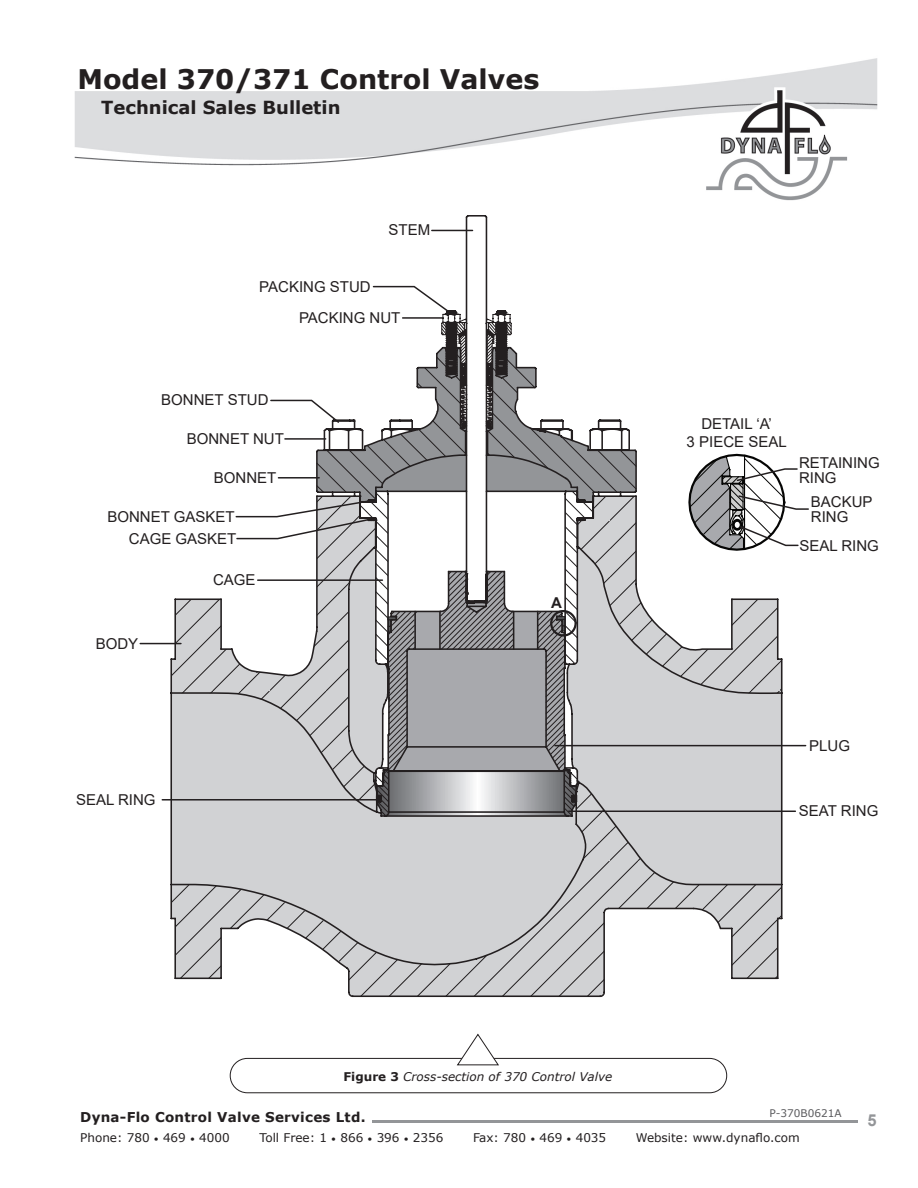
<style>
.page{position:relative;width:918px;height:1188px;background:#fff}
.page>*{position:absolute;margin:0;border:0;box-sizing:border-box;transform-origin:0 0}
.t1{font:700 27px "Verdana";color:#231f20}
.t2{font:700 18px "Verdana";color:#231f20}
.t3{font:700 16.5px "Arial";color:#939598}
.t4{font:15px/15px "Arial";color:#231f20}
.t5{font:700 15px "Arial";color:#231f20}
.t6{font:700 13.5px "Verdana";letter-spacing:.02em;color:#231f20}
.t7{font:12px "Verdana";color:#231f20}
.t8{font:italic 12px "Verdana";color:#231f20}
.t9{font:10.5px "Verdana";color:#5a5a5d}
.s1{font-weight:700;font-style:normal}
.s2{font-size:9px}
</style>
<div class="page">
<img style="left:74px;top:58px;width:804px;height:143px">
<hr style="left:372px;top:1120px;width:485px;height:2px;background:#939598">
<svg style="left:171px;top:598px;width:64px;height:185px;background:#c6c7c9"></svg>
<svg style="left:171px;top:783px;width:611px;height:213px;fill:#d1d2d4"></svg>
<div style="left:230px;top:1058px;width:497px;height:35px;border:1px solid #231f20;border-radius:17px"></div>
<svg style="left:457px;top:1034px;width:42px;height:31px"></svg>
<hr style="left:432px;top:230px;width:41px;height:1px;background:#231f20">
<hr style="left:140px;top:643px;width:41px;height:1px;background:#231f20">
<hr style="left:162px;top:799px;width:215px;height:2px;background:#231f20">
<svg style="left:235px;top:285px;width:574px;height:531px"></svg>
<h1 class="t1" style="left:77px;top:60px;width:463px">Model 370/371 Control Valves</h1>
<p class="t2" style="left:101px;top:95px;width:241px">Technical Sales Bulletin</p>
<p class="t4" style="left:259px;top:279px;width:113px">PACKING STUD</p>
<p class="t4" style="left:389px;top:223px;width:43px">STEM</p>
<p class="t4" style="left:299px;top:310px;width:103px">PACKING NUT</p>
<p class="t4" style="left:161px;top:393px;width:109px">BONNET STUD</p>
<p class="t4" style="left:187px;top:431px;width:99px">BONNET NUT</p>
<p class="t4" style="left:214px;top:470px;width:64px">BONNET</p>
<p class="t4" style="left:107px;top:506px;width:130px;line-height:21.1px;text-align:right">BONNET GASKET<br>CAGE GASKET</p>
<p class="t4" style="left:96px;top:636px;width:44px">BODY</p>
<p class="t4" style="left:213px;top:572px;width:44px">CAGE</p>
<p class="t4" style="left:76px;top:792px;width:81px">SEAL RING</p>
<p class="t5" style="left:551px;top:593px;width:12px">A</p>
<p class="t4" style="left:687px;top:415px;width:102px;line-height:18px;text-align:center">DETAIL ‘A’<br>3 PIECE SEAL</p>
<p class="t4" style="left:799px;top:455px;width:82px">RETAINING<br>RING</p>
<p class="t4" style="left:811px;top:494px;width:63px">BACKUP<br>RING</p>
<p class="t4" style="left:800px;top:538px;width:81px">SEAL RING</p>
<p class="t4" style="left:809px;top:738px;width:42px">PLUG</p>
<p class="t4" style="left:799px;top:803px;width:81px">SEAT RING</p>
<p class="t8" style="left:344px;top:1069px;width:270px"><span class="s1">Figure 3</span> Cross-section of 370 Control Valve</p>
<p class="t9" style="left:770px;top:1106px;width:74px">P-370B0621A</p>
<p class="t6" style="left:80px;top:1108px;width:287px">Dyna-Flo Control Valve Services Ltd.</p>
<p class="t7" style="left:80px;top:1130px;width:151px">Phone: 780 <span class="s2">•</span> 469 <span class="s2">•</span> 4000</p>
<p class="t7" style="left:259px;top:1130px;width:186px">Toll Free: 1 <span class="s2">•</span> 866 <span class="s2">•</span> 396 <span class="s2">•</span> 2356</p>
<p class="t7" style="left:473px;top:1130px;width:135px">Fax: 780 <span class="s2">•</span> 469 <span class="s2">•</span> 4035</p>
<p class="t7" style="left:636px;top:1130px;width:165px">Website: www.dynaflo.com</p>
<p class="t3" style="left:867px;top:1108px;width:11px">5</p>
</div>
